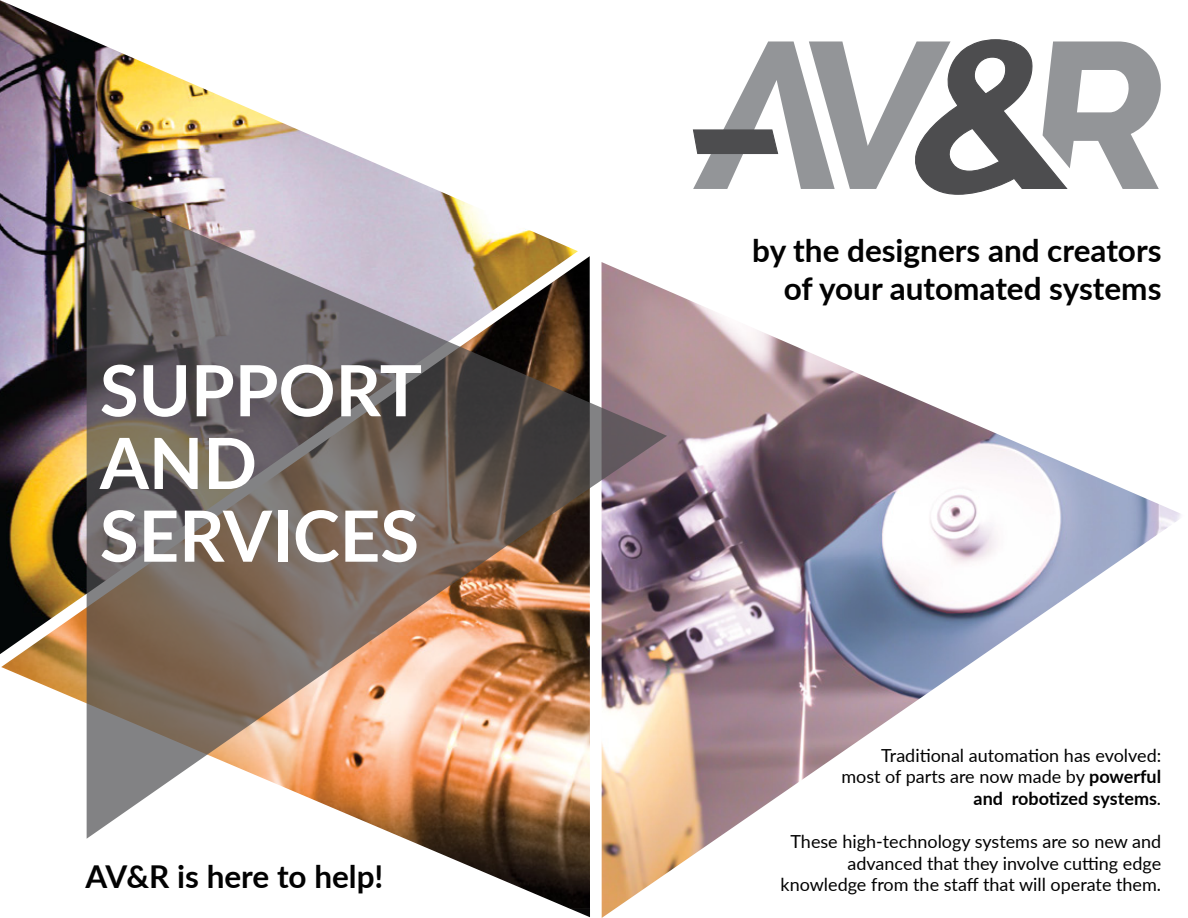
<style>
.page{position:relative;width:1188px;height:918px;background:#fff}
.page>*{position:absolute;margin:0;border:0;box-sizing:border-box;transform-origin:0 0}
.t1{font:700 70.65px/72.8px "Lato";color:#fff}
.t2{font:700 31.5px/37.8px "Lato";color:#020202;text-align:right}
.t3{font:18px/21.6px "Lato";color:#020202;text-align:right}
.s1{font-weight:700}
</style>
<div class="page">
<img style="left:1px;top:654px;width:589px;height:255px">
<svg style="left:571px;top:909px;width:19px;height:8px"></svg>
<img style="left:0;top:0;width:427px;height:654px">
<img style="left:602px;top:290px;width:579px;height:628px">
<svg style="left:692px;top:39px;width:469px;height:156px"></svg>
<img style="left:87px;top:186px;width:580px;height:653px">
<h1 class="t1" style="left:100px;top:351px;width:324px">SUPPORT<br>AND<br>SERVICES</h1>
<h2 class="t2" style="left:86px;top:856px;width:299px">AV&amp;R is here to help!</h2>
<h2 class="t2" style="left:752px;top:230px;width:411px">by the designers and creators of your automated systems</h2>
<p class="t3" style="left:841px;top:744px;width:321px">Traditional automation has evolved: most of parts are now made by <span class="s1">powerful and robotized systems</span>.</p>
<p class="t3" style="left:790px;top:830px;width:372px">These high-technology systems are so new and advanced that they involve cutting edge</p>
<p class="t3" style="left:781px;top:873px;width:382px">knowledge from the staff that will operate them.</p>
</div>
